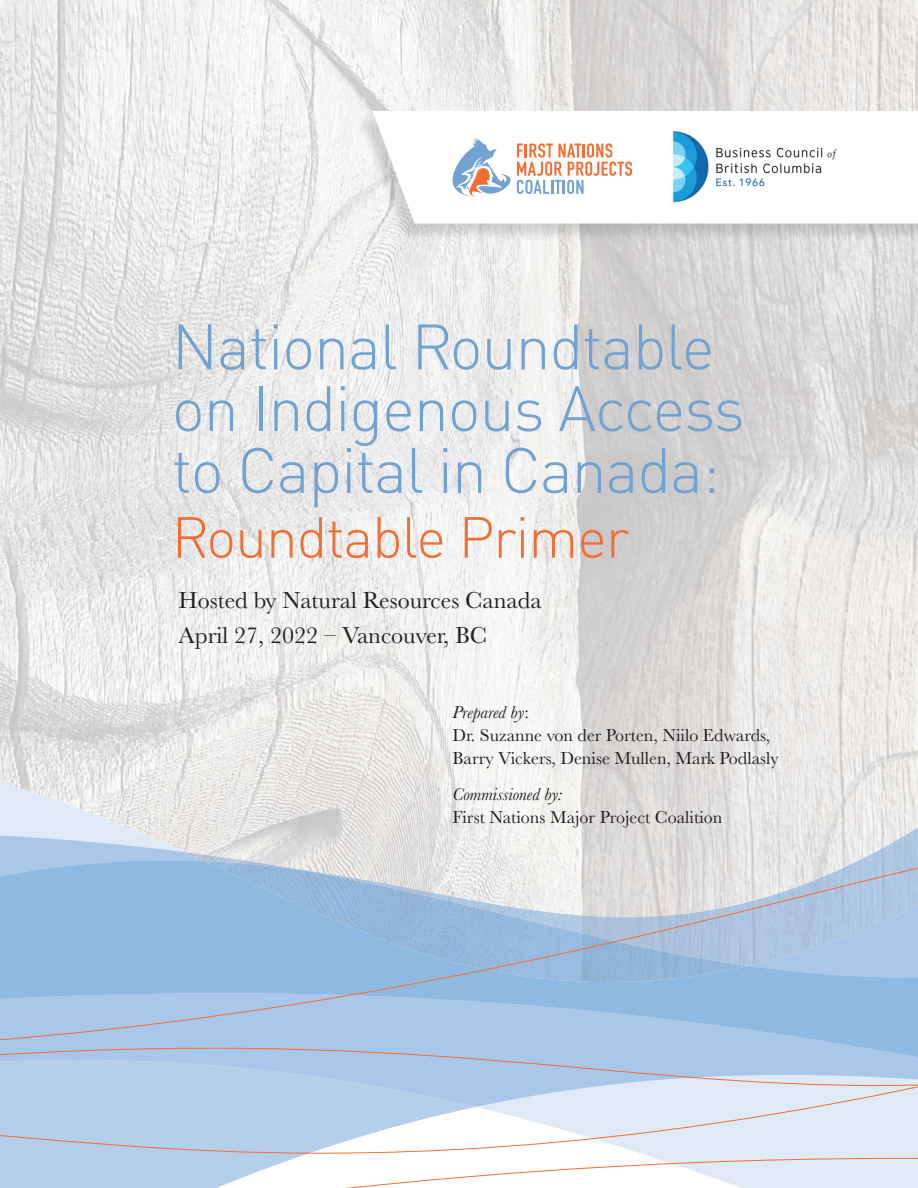
<style>
.page{position:relative;width:918px;height:1188px;background:#fff}
.page>*{position:absolute;margin:0;border:0;box-sizing:border-box;transform-origin:0 0}
.t1{font:300 63px/61.8px "DINOT";letter-spacing:-.02em;color:#71a2d0}
.t2{font:300 57px "DINOT";letter-spacing:-.02em;color:#f26e34}
.t3{font:24px/34.8px "Baskerville";color:#231f20}
.t4{font:18px/22.8px "Baskerville";color:#231f20}
.t5{font:italic 18px "Baskerville";color:#231f20}
.s1{font-style:italic}
</style>
<div class="page">
<img style="left:0;top:0;width:356px;height:667px">
<img style="left:356px;top:0;width:562px;height:667px">
<svg style="left:0;top:667px;width:918px;height:277px"></svg>
<svg style="left:0;top:944px;width:918px;height:244px"></svg>
<svg style="left:373px;top:111px;width:545px;height:112px"></svg>
<svg style="left:453px;top:137px;width:179px;height:60px"></svg>
<img style="left:669px;top:130px;width:171px;height:74px">
<h1 class="t1" style="left:172px;top:315px;width:575px">National Roundtable on Indigenous Access to Capital in Canada:</h1>
<h2 class="t2" style="left:172px;top:502px;width:459px">Roundtable Primer</h2>
<h3 class="t3" style="left:179px;top:583px;width:365px">Hosted by Natural Resources Canada<br>April 27, 2022 – Vancouver, BC</h3>
<p class="t4" style="left:453px;top:701px;width:328px"><span class="s1">Prepared by</span>:<br>Dr. Suzanne von der Porten, Niilo Edwards,<br>Barry Vickers, Denise Mullen, Mark Podlasly</p>
<p class="t5" style="left:453px;top:783px;width:112px">Commissioned by:</p>
<p class="t4" style="left:453px;top:806px;width:271px">First Nations Major Project Coalition</p>
</div>
